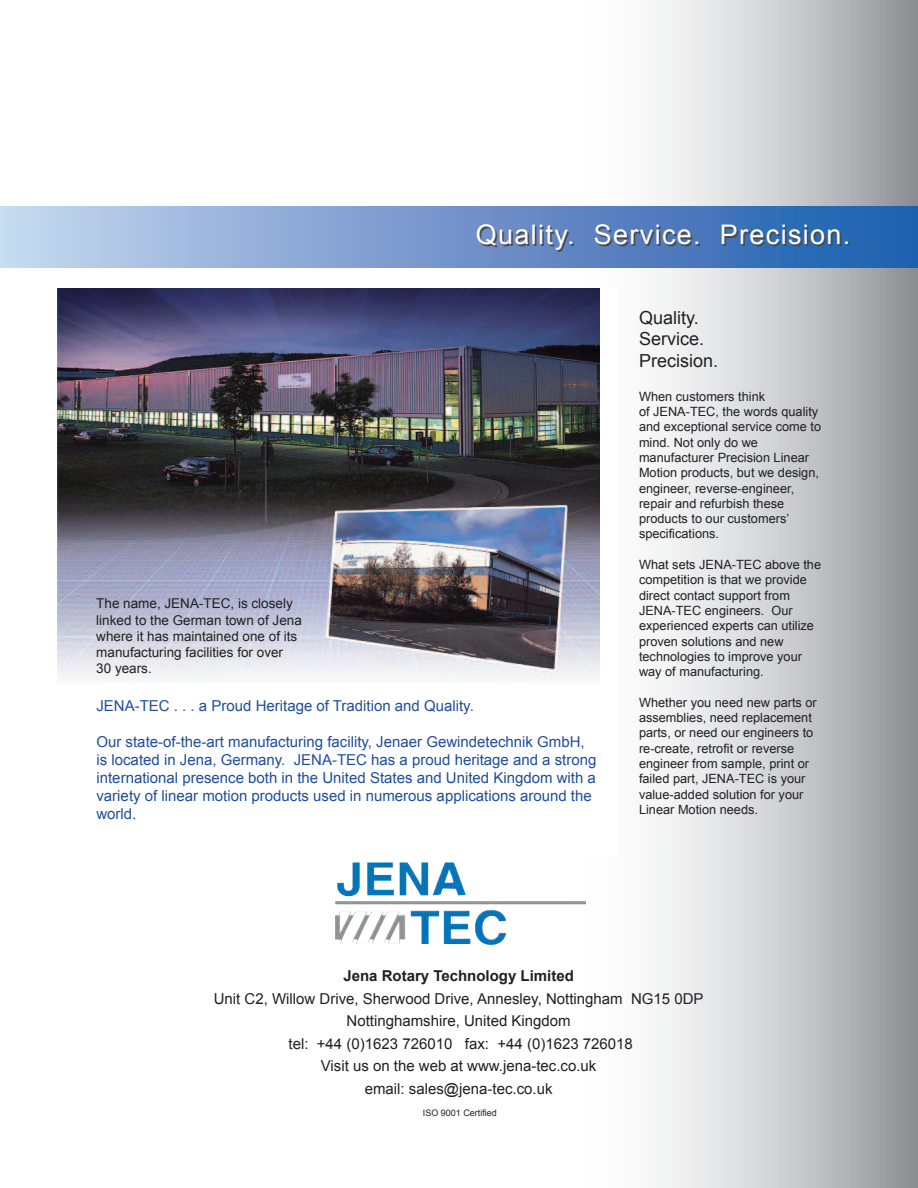
<style>
.page{position:relative;width:918px;height:1188px;background:#fff}
.page>*{position:absolute;margin:0;border:0;box-sizing:border-box;transform-origin:0 0}
.t1{font:27px "Arial";letter-spacing:.05em;color:#fff}
.t2{font:18px/21.6px "Arial";color:#231f20}
.t3{font:15px/18px "Arial";color:#1e4d9f}
.t4{font:15px/22.5px "Arial";color:#231f20;text-align:center}
.t5{font:700 15px "Arial";color:#231f20}
.t6{font:13.5px/16.2px "Arial";color:#231f20}
.t7{font:12.75px/15.3px "Arial";color:#231f20}
.t8{font:9px "Arial";color:#231f20}
</style>
<div class="page">
<img style="left:562px;top:0;width:356px;height:1188px">
<div style="left:5px;top:288px;width:613px;height:569px;background:#fff"></div>
<img style="left:58px;top:288px;width:541px;height:391px">
<div style="left:0;top:207px;width:918px;height:61px;background:linear-gradient(to right,#c7d4ed,#1c59ac)"></div>
<img style="left:335px;top:862px;width:251px;height:83px">
<h1 class="t1" style="left:476px;top:219px;width:376px">Quality. Service. Precision.</h1>
<p class="t6" style="left:96px;top:596px;width:207px">The name, JENA-TEC, is closely linked to the German town of Jena where it has maintained one of its manufacturing facilities for over<br>30 years.</p>
<p class="t3" style="left:96px;top:697px;width:379px">JENA-TEC . . . a Proud Heritage of Tradition and Quality.</p>
<p class="t3" style="left:96px;top:733px;width:501px">Our state-of-the-art manufacturing facility, Jenaer Gewindetechnik GmbH, is located in Jena, Germany. JENA-TEC has a proud heritage and a strong international presence both in the United States and United Kingdom with a variety of linear motion products used in numerous applications around the world.</p>
<h2 class="t2" style="left:639px;top:307px;width:81px">Quality.<br>Service.<br>Precision.</h2>
<p class="t7" style="left:639px;top:389px;width:184px">When customers think<br>of JENA-TEC, the words quality and exceptional service come to mind. Not only do we manufacturer Precision Linear<br>Motion products, but we design, engineer, reverse-engineer, repair and refurbish these products to our customers’ specifications.</p>
<p class="t7" style="left:639px;top:557px;width:184px">What sets JENA-TEC above the competition is that we provide direct contact support from<br>JENA-TEC engineers. Our experienced experts can utilize proven solutions and new technologies to improve your way of manufacturing.</p>
<p class="t7" style="left:639px;top:695px;width:179px">Whether you need new parts or assemblies, need replacement parts, or need our engineers to re-create, retrofit or reverse engineer from sample, print or failed part, JENA-TEC is your value-added solution for your<br>Linear Motion needs.</p>
<p class="t5" style="left:343px;top:968px;width:232px">Jena Rotary Technology Limited</p>
<p class="t4" style="left:214px;top:987px;width:491px">Unit C2, Willow Drive, Sherwood Drive, Annesley, Nottingham NG15 0DP Nottinghamshire, United Kingdom<br>tel: +44 (0)1623 726010 fax: +44 (0)1623 726018<br>Visit us on the web at www.jena-tec.co.uk<br>email: sales@jena-tec.co.uk</p>
<p class="t8" style="left:423px;top:1108px;width:76px">ISO 9001 Certified</p>
</div>
